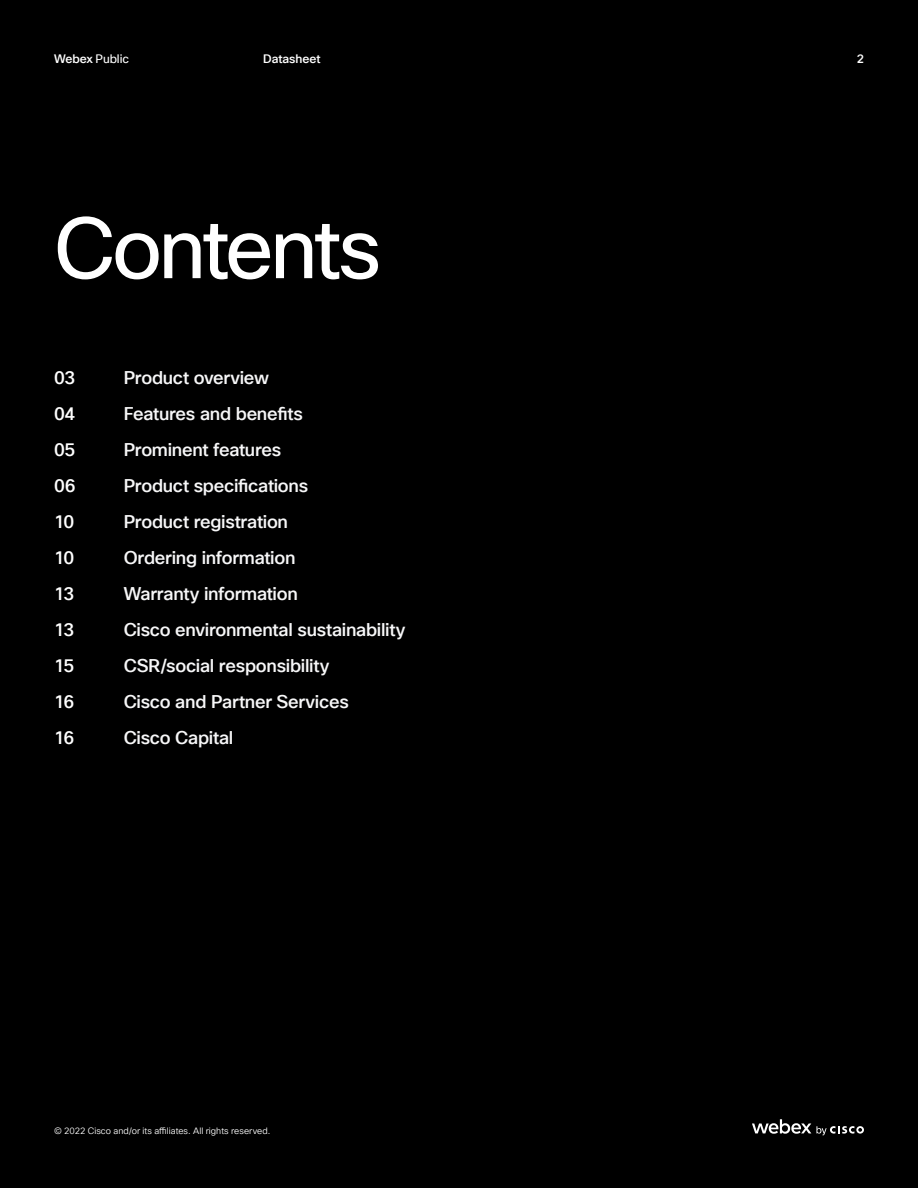
<style>
.page{position:relative;width:918px;height:1188px;background:#000}
.page>*{position:absolute;margin:0;border:0;box-sizing:border-box;transform-origin:0 0}
.t1{font:84px "Cisco Sans TT";letter-spacing:-.045em;color:#fff}
.t2{font:500 18px/36px "Cisco Sans TT";letter-spacing:-.015em;color:#f7f7f8}
.t3{font:500 18px/36px "Cisco Sans TT";letter-spacing:-.065em;color:#fff;text-align:justify}
.t4{font:12px "Cisco Sans TT";letter-spacing:-.01em;color:#fff}
.t5{font:500 12px "Cisco Sans TT";letter-spacing:-.005em;color:#fff}
.t6{font:9px "Cisco Sans TT Light";letter-spacing:.005em;color:#fff}
.s1{font-weight:500}
</style>
<div class="page">
<svg style="left:752px;top:1119px;width:112px;height:16px"></svg>
<p class="t4" style="left:54px;top:55px;width:77px"><span class="s1">Webex</span> Public</p>
<p class="t5" style="left:263px;top:54px;width:59px">Datasheet</p>
<p class="t5" style="left:857px;top:54px;width:9px">2</p>
<h1 class="t1" style="left:54px;top:216px;width:329px">Contents</h1>
<p class="t3" style="left:54px;top:360px;width:23px">03<br>04<br>05<br>06<br>10<br>10<br>13<br>13<br>15<br>16<br>16</p>
<p class="t2" style="left:124px;top:360px;width:283px">Product overview<br>Features and benefits<br>Prominent features<br>Product specifications<br>Product registration<br>Ordering information<br>Warranty information<br>Cisco environmental sustainability<br>CSR/social responsibility<br>Cisco and Partner Services<br>Cisco Capital</p>
<p class="t6" style="left:54px;top:1125px;width:218px">© 2022 Cisco and/or its affiliates. All rights reserved.</p>
</div>
